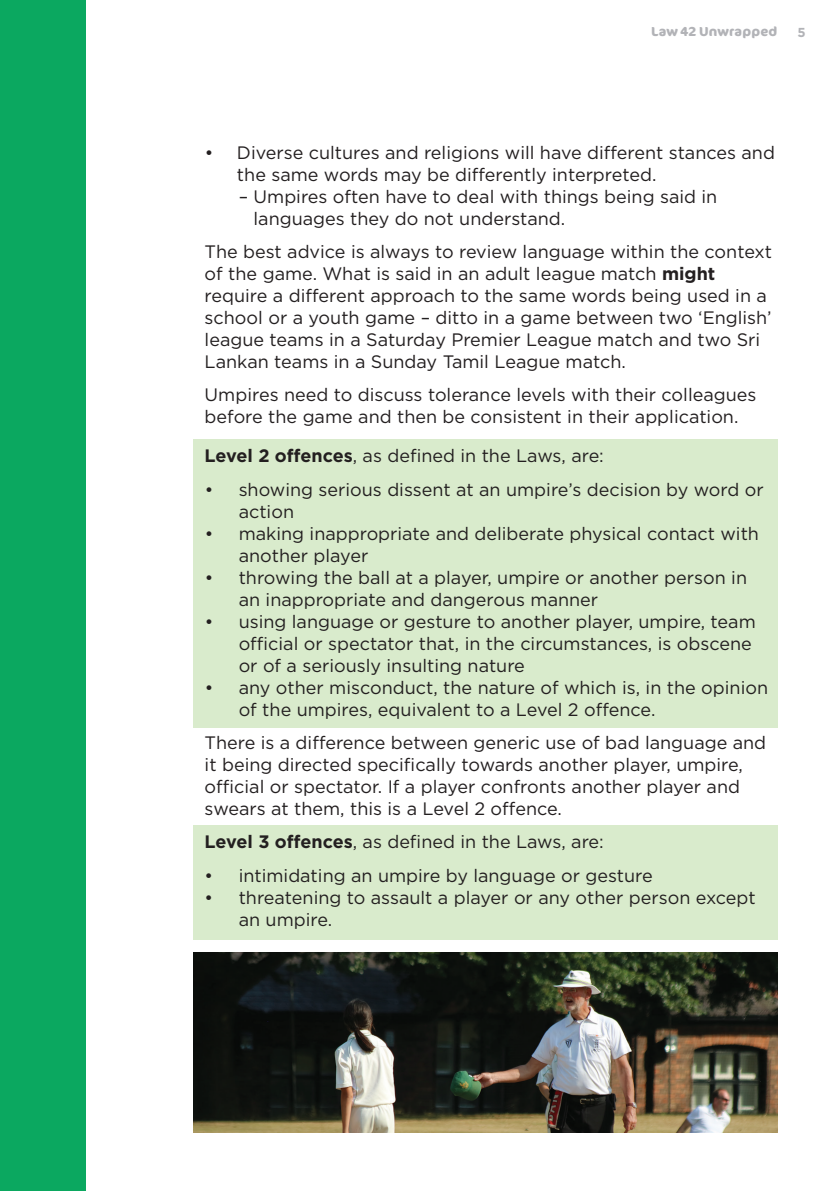
<style>
.page{position:relative;width:838px;height:1191px;background:#fff}
.page>*{position:absolute;margin:0;border:0;box-sizing:border-box;transform-origin:0 0}
.t1{font:18px/22px "Gotham";color:#231f20}
.t2{font:700 13px "Cocon";letter-spacing:.01em;color:#b2b3b7}
.t3{font:700 13px "Gotham";color:#b2b3b7}
.s1{font-weight:700}
</style>
<div class="page">
<div style="left:0;top:0;width:86px;height:1191px;background:#0ba860"></div>
<div style="left:193px;top:826px;width:584px;height:114px;background:#d9ebcc"></div>
<div style="left:193px;top:439px;width:584px;height:288px;background:#d9ebcc"></div>
<img style="left:193px;top:953px;width:584px;height:179px">
<p class="t2" style="left:651px;top:23px;width:128px">Law 42 Unwrapped</p>
<p class="t3" style="left:797px;top:23px;width:10px">5</p>
<p class="t1" style="left:237px;top:141px;width:539px;text-indent:-32px">• Diverse cultures and religions will have different stances and the same words may be differently interpreted.</p>
<p class="t1" style="left:254px;top:185px;width:465px;text-indent:-15px">– Umpires often have to deal with things being said in languages they do not understand.</p>
<p class="t1" style="left:205px;top:240px;width:569px">The best advice is always to review language within the context of the game. What is said in an adult league match <span class="s1">might </span>require a different approach to the same words being used in a school or a youth game – ditto in a game between two ‘English’ league teams in a Saturday Premier League match and two Sri Lankan teams in a Sunday Tamil League match.</p>
<p class="t1" style="left:205px;top:383px;width:553px">Umpires need to discuss tolerance levels with their colleagues before the game and then be consistent in their application.</p>
<p class="t1" style="left:205px;top:444px;width:401px"><span class="s1">Level 2 offences</span>, as defined in the Laws, are:</p>
<p class="t1" style="left:239px;top:478px;width:526px;text-indent:-34px">• showing serious dissent at an umpire’s decision by word or action</p>
<p class="t1" style="left:239px;top:522px;width:522px;text-indent:-34px">• making inappropriate and deliberate physical contact with another player</p>
<p class="t1" style="left:239px;top:566px;width:510px;text-indent:-34px">• throwing the ball at a player, umpire or another person in an inappropriate and dangerous manner</p>
<p class="t1" style="left:239px;top:610px;width:519px;text-indent:-34px">• using language or gesture to another player, umpire, team official or spectator that, in the circumstances, is obscene or of a seriously insulting nature</p>
<p class="t1" style="left:239px;top:676px;width:531px;text-indent:-34px">• any other misconduct, the nature of which is, in the opinion of the umpires, equivalent to a Level 2 offence.</p>
<p class="t1" style="left:205px;top:731px;width:563px">There is a difference between generic use of bad language and it being directed specifically towards another player, umpire, official or spectator. If a player confronts another player and swears at them, this is a Level 2 offence.</p>
<p class="t1" style="left:205px;top:830px;width:401px"><span class="s1">Level 3 offences</span>, as defined in the Laws, are:</p>
<p class="t1" style="left:205px;top:864px;width:450px">• intimidating an umpire by language or gesture</p>
<p class="t1" style="left:239px;top:886px;width:518px;text-indent:-34px">• threatening to assault a player or any other person except an umpire.</p>
</div>
